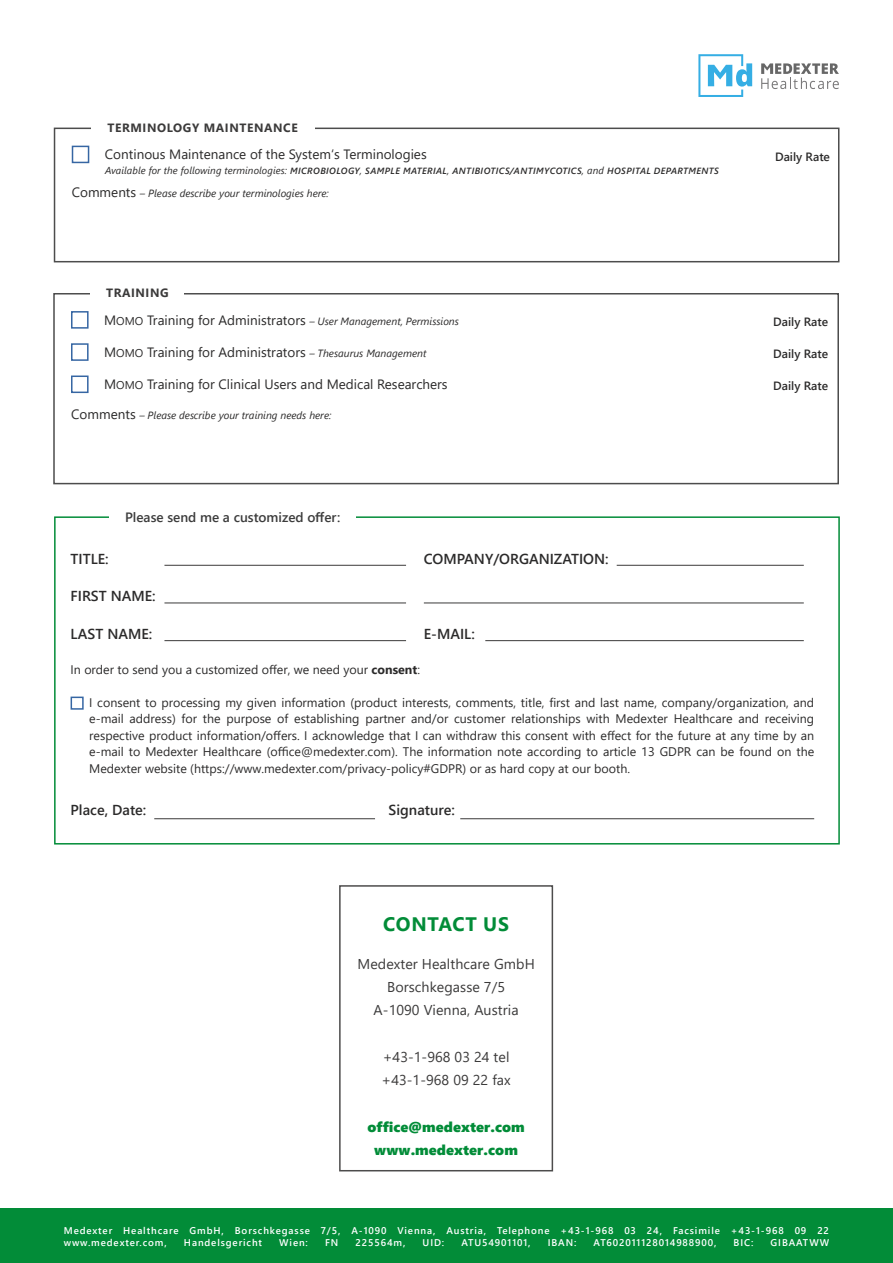
<style>
.page{position:relative;width:893px;height:1263px;background:#fff}
.page>*{position:absolute;margin:0;border:0;box-sizing:border-box;transform-origin:0 0}
.t1{font:700 19.5px "Segoe UI";letter-spacing:.04em;color:#028c38}
.t2{font:600 14.4px "Segoe UI";color:#2b2a2a}
.t3{font:14.25px "Segoe UI";letter-spacing:.005em;color:#3b3a3a}
.t4{font:14.25px "Segoe UI Black";letter-spacing:.005em;color:#028c38}
.t5{font:13.5px "Segoe UI";color:#2b2a2a}
.t6{font:600 13.5px "Segoe UI";color:#3c3c3c}
.t7{font:12.45px/16.5px "Segoe UI";color:#2b2a2a;text-align:justify}
.t8{font:600 12px "Segoe UI";color:#2b2a2a}
.t9{font:700 12px "Segoe UI";letter-spacing:.05em;color:#3b3a3a}
.t10{font:italic 10.5px "Segoe UI";color:#2b2a2a}
.t11{font:600 9.75px "Segoe UI";letter-spacing:.09em;color:#fff}
.t12{font:italic 600 9px "Segoe UI";letter-spacing:.045em;color:#2b2a2a}
.s1{font-weight:400;font-size:10.05px}
.s2{font-style:normal;font-size:13.5px}
.s3{font-style:normal;font-size:11.25px}
.s4{font-size:11.25px}
.s5{font-style:italic;font-size:10.5px}
.s6{font-weight:700}
</style>
<div class="page">
<svg style="left:761px;top:63px;width:78px;height:26px"></svg>
<svg style="left:698px;top:54px;width:54px;height:43px"></svg>
<div style="left:0;top:1209px;width:893px;height:54px;background:#028c38"></div>
<div style="left:339px;top:885px;width:214px;height:286px;border:2px solid #4d4c4c"></div>
<div style="left:53px;top:293px;width:786px;height:191px;border:2px solid #4c4c4c"></div>
<div style="left:90px;top:283px;width:94px;height:20px;background:#fff"></div>
<div style="left:71px;top:311px;width:18px;height:18px;border:2px solid #3666a3"></div>
<div style="left:71px;top:343px;width:18px;height:18px;border:2px solid #3666a3"></div>
<div style="left:71px;top:375px;width:18px;height:18px;border:2px solid #3666a3"></div>
<div style="left:54px;top:516px;width:786px;height:328px;border:2px solid #028c38"></div>
<div style="left:109px;top:505px;width:247px;height:24px;background:#fff"></div>
<hr style="left:164px;top:603px;width:242px;height:1px;background:#3b3a3a">
<hr style="left:424px;top:603px;width:380px;height:1px;background:#3b3a3a">
<hr style="left:164px;top:640px;width:242px;height:1px;background:#3b3a3a">
<hr style="left:460px;top:818px;width:354px;height:1px;background:#3b3a3a">
<hr style="left:154px;top:818px;width:221px;height:1px;background:#3b3a3a">
<hr style="left:485px;top:640px;width:319px;height:1px;background:#3b3a3a">
<hr style="left:164px;top:565px;width:242px;height:1px;background:#3b3a3a">
<hr style="left:617px;top:565px;width:187px;height:1px;background:#3b3a3a">
<div style="left:71px;top:696px;width:13px;height:14px;border:2px solid #3666a3"></div>
<div style="left:54px;top:128px;width:785px;height:134px;border:2px solid #4c4c4c"></div>
<div style="left:91px;top:118px;width:223px;height:19px;background:#fff"></div>
<div style="left:72px;top:146px;width:17px;height:17px;border:2px solid #3666a3"></div>
<p class="t9" style="left:107px;top:116px;width:192px">TERMINOLOGY MAINTENANCE</p>
<p class="t5" style="left:105px;top:142px;width:323px">Continous Maintenance of the System‘s Terminologies</p>
<p class="t8" style="left:775px;top:146px;width:56px">Daily Rate</p>
<p class="t12" style="left:105px;top:163px;width:615px"><span class="s1">Available for the following terminologies:</span> MICROBIOLOGY<span class="s1">,</span> SAMPLE MATERIAL<span class="s1">,</span> ANTIBIOTICS/ANTIMYCOTICS<span class="s1">, and</span> HOSPITAL DEPARTMENTS</p>
<p class="t10" style="left:72px;top:184px;width:259px"><span class="s2">Comments</span> – Please describe your terminologies here:</p>
<p class="t9" style="left:106px;top:282px;width:64px">TRAINING</p>
<p class="t10" style="left:104px;top:311px;width:356px"><span class="s2">M</span><span class="s3">OMO</span> <span class="s2">Training for Administrators</span> – User Management, Permissions</p>
<p class="t8" style="left:773px;top:310px;width:56px">Daily Rate</p>
<p class="t5" style="left:104px;top:339px;width:324px">M<span class="s4">OMO</span> Training for Administrators <span class="s5">– Thesaurus Management</span></p>
<p class="t8" style="left:773px;top:342px;width:56px">Daily Rate</p>
<p class="t5" style="left:104px;top:372px;width:345px">M<span class="s4">OMO</span> Training for Clinical Users and Medical Researchers</p>
<p class="t8" style="left:773px;top:375px;width:56px">Daily Rate</p>
<p class="t10" style="left:71px;top:406px;width:262px"><span class="s2">Comments</span> – Please describe your training needs here:</p>
<p class="t2" style="left:71px;top:545px;width:40px">TITLE:</p>
<p class="t6" style="left:125px;top:505px;width:217px">Please send me a customized offer:</p>
<p class="t2" style="left:71px;top:582px;width:87px">FIRST NAME:</p>
<p class="t2" style="left:71px;top:620px;width:83px">LAST NAME:</p>
<p class="t2" style="left:424px;top:545px;width:186px">COMPANY/ORGANIZATION:</p>
<p class="t2" style="left:424px;top:620px;width:52px">E-MAIL:</p>
<p class="t7" style="left:71px;top:660px;width:351px">In order to send you a customized offer, we need your <span class="s6">consent</span>:</p>
<p class="t7" style="left:89px;top:693px;width:726px">I consent to processing my given information (product interests, comments, title, first and last name, company/organization, and e-mail address) for the purpose of establishing partner and/or customer relationships with Medexter Healthcare and receiving respective product information/offers. I acknowledge that I can withdraw this consent with effect for the future at any time by an e-mail to Medexter Healthcare (office@medexter.com). The information note according to article 13 GDPR can be found on the Medexter website (https://www.medexter.com/privacy-policy#GDPR) or as hard copy at our booth.</p>
<p class="t2" style="left:71px;top:796px;width:77px">Place, Date:</p>
<p class="t2" style="left:389px;top:796px;width:68px">Signature:</p>
<p class="t1" style="left:383px;top:905px;width:127px">CONTACT US</p>
<p class="t3" style="left:357px;top:950px;width:179px">Medexter Healthcare GmbH</p>
<p class="t3" style="left:387px;top:974px;width:119px">Borschkegasse 7/5</p>
<p class="t3" style="left:374px;top:997px;width:146px">A-1090 Vienna, Austria</p>
<p class="t3" style="left:383px;top:1043px;width:128px">+43-1-968 03 24 tel</p>
<p class="t3" style="left:381px;top:1067px;width:131px">+43-1-968 09 22 fax</p>
<p class="t4" style="left:367px;top:1116px;width:159px">office@medexter.com</p>
<p class="t4" style="left:374px;top:1139px;width:145px">www.medexter.com</p>
<p class="t11" style="left:64px;top:1221px;width:767px">Medexter Healthcare GmbH, Borschkegasse 7/5, A-1090 Vienna, Austria, Telephone +43-1-968 03 24, Facsimile +43-1-968 09 22</p>
<p class="t11" style="left:64px;top:1233px;width:105px">www.medexter.com,</p>
<p class="t11" style="left:184px;top:1233px;width:80px">Handelsgericht</p>
<p class="t11" style="left:279px;top:1233px;width:30px">Wien:</p>
<p class="t11" style="left:325px;top:1233px;width:15px">FN</p>
<p class="t11" style="left:356px;top:1233px;width:51px">225564m,</p>
<p class="t11" style="left:423px;top:1233px;width:23px">UID:</p>
<p class="t11" style="left:461px;top:1233px;width:71px">ATU54901101,</p>
<p class="t11" style="left:548px;top:1233px;width:30px">IBAN:</p>
<p class="t11" style="left:594px;top:1233px;width:124px">AT602011128014988900,</p>
<p class="t11" style="left:734px;top:1233px;width:21px">BIC:</p>
<p class="t11" style="left:771px;top:1233px;width:60px">GIBAATWW</p>
</div>
